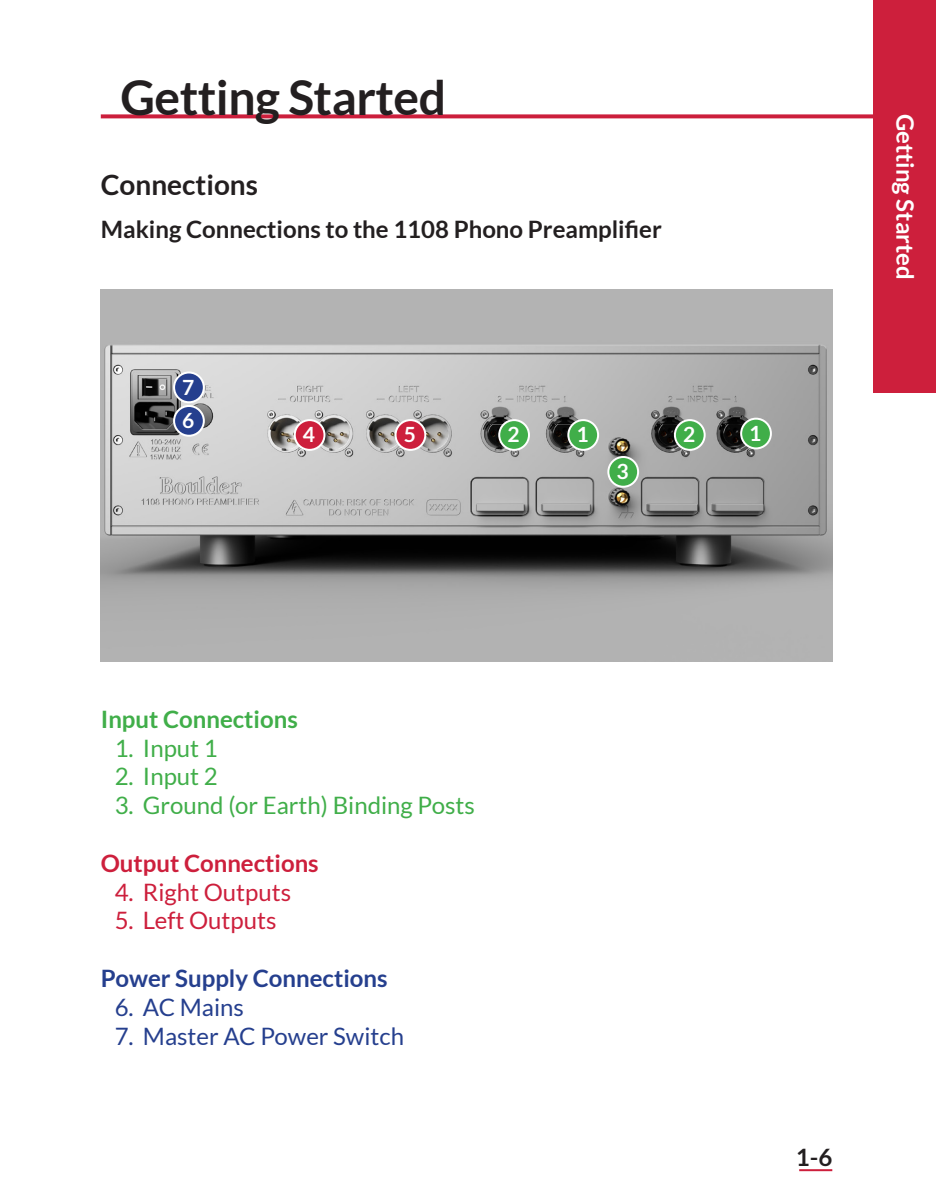
<style>
.page{position:relative;width:936px;height:1181px;background:#fff}
.page>*{position:absolute;margin:0;border:0;box-sizing:border-box;transform-origin:0 0}
.t1{font:700 48px "Lato";letter-spacing:-.01em;color:#231f20}
.t2{font:700 28px "Lato";color:#231f20}
.t3{font:700 24px "Lato";color:#231f20}
.t4{font:24px "Lato";color:#40ae49}
.t5{font:24px "Lato";color:#253f8e}
.t6{font:24px "Lato";color:#cd1f3c}
.t7{font:700 24px "Lato";color:#253f8e}
.t8{font:700 24px "Lato";color:#cd1f3c}
.t9{font:700 24px "Lato";color:#40ae49}
.t10{font:700 24px "Lato";color:#fff}
.Tumb_Tabs{font:700 21px "Lato";color:#fff}
</style>
<div class="page">
<svg style="left:101px;top:114px;width:772px;height:4px;background:#d1354f"></svg>
<hr style="left:799px;top:1169px;width:33px;height:2px;background:#cd1f3c">
<div style="left:873px;top:0;width:63px;height:393px;background:#cd1f3c"></div>
<img style="left:101px;top:290px;width:731px;height:371px">
<div style="left:174px;top:372px;width:30px;height:30px;background:#253f8e;border-radius:50%"></div>
<div style="left:173px;top:371px;width:32px;height:32px;border:2px solid #fff;border-radius:50%"></div>
<div style="left:568px;top:420px;width:30px;height:30px;background:#40ae49;border-radius:50%"></div>
<div style="left:567px;top:419px;width:32px;height:32px;border:2px solid #fff;border-radius:50%"></div>
<div style="left:499px;top:420px;width:30px;height:30px;background:#40ae49;border-radius:50%"></div>
<div style="left:498px;top:419px;width:32px;height:32px;border:2px solid #fff;border-radius:50%"></div>
<div style="left:295px;top:420px;width:30px;height:30px;background:#cd1f3c;border-radius:50%"></div>
<div style="left:294px;top:419px;width:32px;height:32px;border:2px solid #fff;border-radius:50%"></div>
<div style="left:396px;top:420px;width:29px;height:30px;background:#cd1f3c;border-radius:50%"></div>
<div style="left:395px;top:419px;width:31px;height:32px;border:2px solid #fff;border-radius:50%"></div>
<div style="left:675px;top:420px;width:30px;height:30px;background:#40ae49;border-radius:50%"></div>
<div style="left:674px;top:419px;width:32px;height:32px;border:2px solid #fff;border-radius:50%"></div>
<div style="left:608px;top:457px;width:30px;height:30px;background:#40ae49;border-radius:50%"></div>
<div style="left:607px;top:456px;width:32px;height:32px;border:2px solid #fff;border-radius:50%"></div>
<div style="left:174px;top:406px;width:30px;height:30px;background:#253f8e;border-radius:50%"></div>
<div style="left:173px;top:405px;width:32px;height:32px;border:2px solid #fff;border-radius:50%"></div>
<div style="left:741px;top:419px;width:30px;height:29px;background:#40ae49;border-radius:50%"></div>
<div style="left:740px;top:418px;width:32px;height:31px;border:2px solid #fff;border-radius:50%"></div>
<h1 class="t1" style="left:120px;top:70px;width:327px">Getting Started</h1>
<p class="t2" style="left:101px;top:169px;width:159px">Connections</p>
<p class="t3" style="left:101px;top:216px;width:563px">Making Connections to the 1108 Phono Preamplifier</p>
<p class="Tumb_Tabs" style="left:182px;top:375px;width:14px">7</p>
<p class="Tumb_Tabs" style="left:182px;top:409px;width:14px">6</p>
<p class="Tumb_Tabs" style="left:303px;top:423px;width:14px">4</p>
<p class="Tumb_Tabs" style="left:404px;top:423px;width:14px">5</p>
<p class="Tumb_Tabs" style="left:507px;top:423px;width:14px">2</p>
<p class="Tumb_Tabs" style="left:577px;top:423px;width:14px">1</p>
<p class="Tumb_Tabs" style="left:683px;top:423px;width:14px">2</p>
<p class="Tumb_Tabs" style="left:617px;top:460px;width:14px">3</p>
<p class="Tumb_Tabs" style="left:749px;top:421px;width:14px">1</p>
<p class="t10" style="left:919px;top:114px;width:168px;rotate:90deg">Getting Started</p>
<p class="t9" style="left:101px;top:705px;width:199px">Input Connections</p>
<p class="t4" style="left:115px;top:734px;width:105px">1. Input 1</p>
<p class="t4" style="left:115px;top:763px;width:105px">2. Input 2</p>
<p class="t4" style="left:115px;top:792px;width:362px">3. Ground (or Earth) Binding Posts</p>
<p class="t8" style="left:101px;top:849px;width:219px">Output Connections</p>
<p class="t6" style="left:115px;top:878px;width:178px">4. Right Outputs</p>
<p class="t6" style="left:115px;top:907px;width:163px">5. Left Outputs</p>
<p class="t7" style="left:101px;top:964px;width:288px">Power Supply Connections</p>
<p class="t5" style="left:115px;top:994px;width:131px">6. AC Mains</p>
<p class="t5" style="left:115px;top:1022px;width:291px">7. Master AC Power Switch</p>
<p class="t3" style="left:796px;top:1144px;width:38px">1-6</p>
</div>
